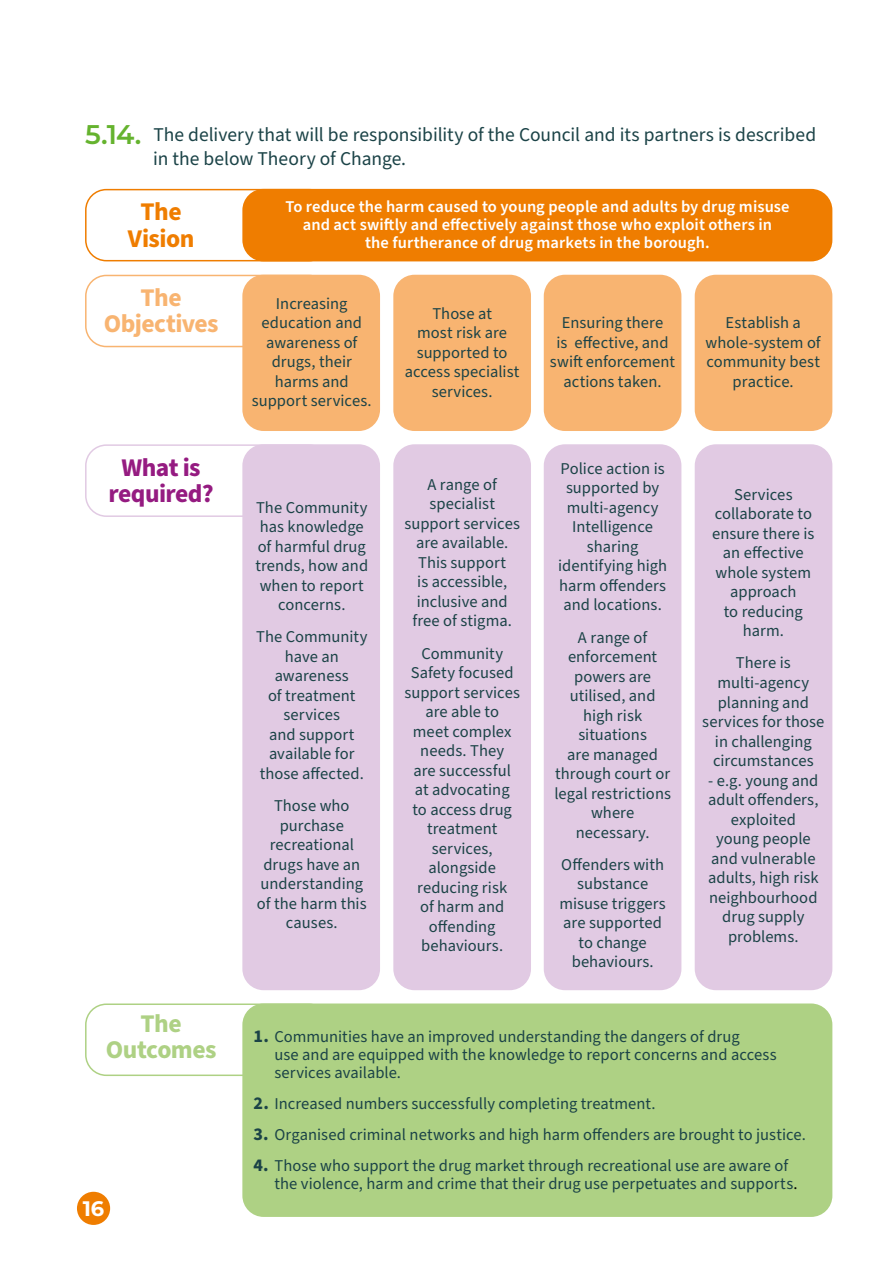
<style>
.page{position:relative;width:893px;height:1263px;background:#fff}
.page>*{position:absolute;margin:0;border:0;box-sizing:border-box;transform-origin:0 0}
.t1{font:700 25.5px/26.2px "Source Sans Pro";letter-spacing:-.025em;color:#951b81;text-align:center}
.t2{font:700 25.5px/26.2px "Source Sans Pro";letter-spacing:-.025em;color:#f8b471;text-align:center}
.t3{font:700 25.5px/26.2px "Source Sans Pro";letter-spacing:-.02em;color:#aed184;text-align:center}
.t4{font:700 25.5px/26.2px "Source Sans Pro";letter-spacing:-.02em;color:#ef7d00;text-align:center}
.t5{font:700 21px "Montserrat";color:#fff}
.t6{font:19.5px/24px "Source Sans Pro";color:#1b4347}
.t7{font:16.5px/19.5px "Source Sans Pro";color:#1b4347;text-align:center}
.t8{font:600 16.5px/18px "Source Sans Pro";letter-spacing:.005em;color:#fff;text-align:center}
.s1{font-family:"Montserrat";font-weight:600;font-size:27px;color:#65b32e}
.s2{font-weight:700;font-size:18px}
.s3{color:#000}
</style>
<div class="page">
<div style="left:242px;top:444px;width:138px;height:546px;background:#e1cae3;border-radius:21px"></div>
<div style="left:85px;top:189px;width:245px;height:72px;border:2px solid #ef7d00;border-radius:21px"></div>
<div style="left:242px;top:189px;width:590px;height:72px;background:#ef7d00;border-radius:21px"></div>
<div style="left:393px;top:275px;width:138px;height:156px;background:#f8b471;border-radius:21px"></div>
<div style="left:393px;top:444px;width:138px;height:546px;background:#e1cae3;border-radius:21px"></div>
<div style="left:544px;top:275px;width:137px;height:156px;background:#f8b471;border-radius:21px"></div>
<div style="left:544px;top:444px;width:137px;height:546px;background:#e1cae3;border-radius:21px"></div>
<div style="left:695px;top:275px;width:137px;height:156px;background:#f8b471;border-radius:21px"></div>
<div style="left:695px;top:444px;width:137px;height:546px;background:#e1cae3;border-radius:21px"></div>
<div style="left:85px;top:1003px;width:245px;height:73px;border:2px solid #aed184;border-radius:21px"></div>
<div style="left:242px;top:1003px;width:590px;height:214px;background:#aed184;border-radius:21px"></div>
<div style="left:77px;top:1192px;width:33px;height:33px;background:#ef7d00;border-radius:50%"></div>
<div style="left:85px;top:275px;width:245px;height:72px;border:2px solid #f8b471;border-radius:21px"></div>
<div style="left:242px;top:275px;width:138px;height:156px;background:#f8b471;border-radius:21px"></div>
<div style="left:85px;top:444px;width:245px;height:73px;border:2px solid #e1cae3;border-radius:21px"></div>
<p class="t6" style="left:153px;top:123px;width:665px;text-indent:-68px"><span class="s1">5.14.</span> The delivery that will be responsibility of the Council and its partners is described in the below Theory of Change.</p>
<p class="t4" style="left:128px;top:199px;width:68px">The<br>Vision</p>
<p class="t8" style="left:285px;top:198px;width:506px">To reduce the harm caused to young people and adults by drug misuse and act swifly and efectively against those who exploit others in<br>the furtherance of drug markets in the borough.</p>
<p class="t2" style="left:104px;top:285px;width:116px">The<br>Objectives</p>
<p class="t7" style="left:252px;top:294px;width:121px">Increasing education and awareness of drugs, their harms and support services.</p>
<p class="t1" style="left:109px;top:455px;width:107px">What is required?</p>
<p class="t7" style="left:256px;top:498px;width:113px">The Community</p>
<p class="t7" style="left:255px;top:517px;width:114px">has knowledge of harmful drug trends, how and when to report concerns.</p>
<p class="t7" style="left:256px;top:628px;width:113px">The Community have an awareness<br>of treatment services<br>and support available for those afected.</p>
<p class="t7" style="left:257px;top:796px;width:111px">Those who purchase recreational drugs have an understanding of the harm this causes.</p>
<p class="t7" style="left:405px;top:304px;width:116px">Those at<br>most risk are supported to access specialist services.</p>
<p class="t7" style="left:550px;top:314px;width:127px">Ensuring there<br>is efective, and swif enforcement actions taken.</p>
<p class="t7" style="left:706px;top:314px;width:117px">Establish a whole-system of community best practice.</p>
<p class="t7" style="left:404px;top:475px;width:117px">A range of specialist support services are available.<br>This support<br>is accessible, inclusive and free of stigma.</p>
<p class="t7" style="left:404px;top:644px;width:117px">Community<br>Safety focused support services are able to<br>meet complex needs. They<br>are successful<br>at advocating<br>to access drug treatment services, alongside reducing risk<br>of harm and ofending behaviours.</p>
<p class="t7" style="left:558px;top:459px;width:110px">Police action is supported by multi-agency<br>Intelligence sharing identifying high harm ofenders and locations.</p>
<p class="t7" style="left:554px;top:628px;width:118px">A range of enforcement powers are utilised, and high risk situations<br>are managed through court or legal restrictions where necessary.</p>
<p class="t7" style="left:559px;top:855px;width:108px">Ofenders with substance misuse triggers are supported to change behaviours.</p>
<p class="t7" style="left:712px;top:485px;width:104px">Services collaborate to ensure there is an efective whole system approach<br>to reducing harm.</p>
<p class="t7" style="left:702px;top:654px;width:124px">There is multi-agency planning and services for those in challenging circumstances</p>
<p class="t7" style="left:708px;top:771px;width:112px">- e.g. young and adult ofenders, exploited young people and vulnerable adults, high risk neighbourhood drug supply problems.</p>
<p class="t3" style="left:106px;top:1011px;width:112px">The<br>Outcomes</p>
<p class="t5" style="left:83px;top:1193px;width:23px">16</p>
<p class="t7" style="left:274px;top:1028px;width:504px;line-height:18px;text-align:left;text-indent:-21px"><span class="s2">1.</span> Communities have an improved understanding the dangers of drug<br>use and are equipped with the knowledge to report concerns and access services available.</p>
<p class="t7" style="left:253px;top:1094px;width:404px"><span class="s2">2.</span> Increased numbers successfully completing treatment.</p>
<p class="t7" style="left:253px;top:1125px;width:554px"><span class="s2">3.</span> Organised criminal networks and high harm ofenders are brought to justice.</p>
<p class="t7" style="left:274px;top:1156px;width:525px;line-height:18px;text-align:left;text-indent:-21px"><span class="s2">4.</span> Those who support the drug market through recreational use are aware of the violence, harm and crime that their drug use perpetuates and supports<span class="s3">.</span></p>
</div>
